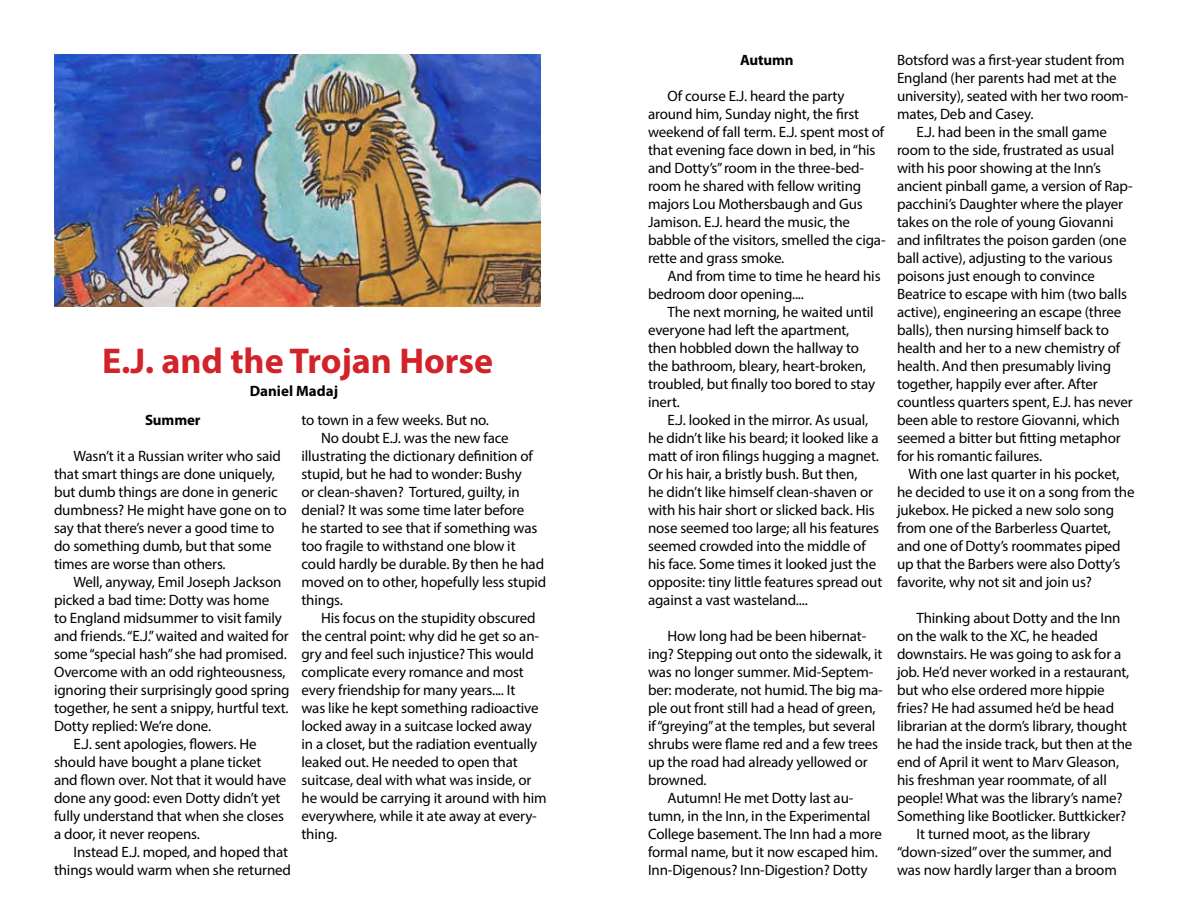
<style>
.page{position:relative;width:1188px;height:918px;background:#fff}
.page>*{position:absolute;margin:0;border:0;box-sizing:border-box;transform-origin:0 0}
.t1{font:700 36px "Myriad Pro";color:#d2232a}
.t2{font:15px/18px "Myriad Pro";letter-spacing:-.01em;color:#000}
.t3{font:700 15px "Myriad Pro";letter-spacing:-.01em;color:#000}
</style>
<div class="page">
<img style="left:54px;top:54px;width:487px;height:252px">
<h1 class="t1" style="left:102px;top:338px;width:393px">E.J. and the Trojan Horse</h1>
<p class="t2" style="left:302px;top:411px;width:189px">to town in a few weeks. But no.</p>
<p class="t2" style="left:321px;top:429px;width:189px">No doubt E.J. was the new face</p>
<p class="t2" style="left:302px;top:447px;width:233px">illustrating the dictionary definition of</p>
<p class="t2" style="left:302px;top:465px;width:222px">stupid, but he had to wonder: Bushy</p>
<p class="t2" style="left:302px;top:483px;width:220px">or clean-shaven? Tortured, guilty, in</p>
<p class="t2" style="left:302px;top:501px;width:224px">denial? It was some time later before</p>
<p class="t2" style="left:302px;top:519px;width:237px">he started to see that if something was</p>
<p class="t2" style="left:302px;top:537px;width:216px">too fragile to withstand one blow it</p>
<p class="t2" style="left:302px;top:555px;width:244px">could hardly be durable. By then he had</p>
<p class="t2" style="left:302px;top:573px;width:246px">moved on to other, hopefully less stupid</p>
<p class="t2" style="left:302px;top:591px;width:43px">things.</p>
<p class="t2" style="left:321px;top:609px;width:216px">His focus on the stupidity obscured</p>
<p class="t2" style="left:302px;top:627px;width:239px">the central point: why did he get so an-</p>
<p class="t2" style="left:302px;top:645px;width:234px">gry and feel such injustice? This would</p>
<p class="t2" style="left:302px;top:663px;width:224px">complicate every romance and most</p>
<p class="t2" style="left:302px;top:681px;width:216px">every friendship for many years.... It</p>
<p class="t2" style="left:302px;top:699px;width:239px">was like he kept something radioactive</p>
<p class="t2" style="left:302px;top:717px;width:232px">locked away in a suitcase locked away</p>
<p class="t2" style="left:302px;top:735px;width:237px">in a closet, but the radiation eventually</p>
<p class="t2" style="left:302px;top:753px;width:218px">leaked out. He needed to open that</p>
<p class="t2" style="left:302px;top:771px;width:231px">suitcase, deal with what was inside, or</p>
<p class="t2" style="left:302px;top:789px;width:247px">he would be carrying it around with him</p>
<p class="t2" style="left:302px;top:807px;width:237px">everywhere, while it ate away at every-</p>
<p class="t2" style="left:302px;top:825px;width:37px">thing.</p>
<p class="t3" style="left:250px;top:382px;width:90px">Daniel Madaj</p>
<p class="t3" style="left:145px;top:410px;width:57px">Summer</p>
<p class="t2" style="left:54px;top:447px;width:234px;text-indent:20px">Wasn’t it a Russian writer who said that smart things are done uniquely, but dumb things are done in generic dumbness? He might have gone on to say that there’s never a good time to do something dumb, but that some times are worse than others.</p>
<p class="t2" style="left:74px;top:573px;width:210px">Well, anyway, Emil Joseph Jackson</p>
<p class="t2" style="left:54px;top:591px;width:217px">picked a bad time: Dotty was home</p>
<p class="t2" style="left:54px;top:609px;width:230px">to England midsummer to visit family</p>
<p class="t2" style="left:54px;top:627px;width:236px">and friends. “E.J.” waited and waited for</p>
<p class="t2" style="left:54px;top:645px;width:234px">some “special hash” she had promised.</p>
<p class="t2" style="left:54px;top:663px;width:233px">Overcome with an odd righteousness,</p>
<p class="t2" style="left:54px;top:681px;width:237px">ignoring their surprisingly good spring</p>
<p class="t2" style="left:54px;top:699px;width:236px">together, he sent a snippy, hurtful text.</p>
<p class="t2" style="left:54px;top:717px;width:159px">Dotty replied: We’re done.</p>
<p class="t2" style="left:74px;top:735px;width:185px">E.J. sent apologies, flowers. He</p>
<p class="t2" style="left:54px;top:753px;width:209px">should have bought a plane ticket</p>
<p class="t2" style="left:54px;top:771px;width:234px">and flown over. Not that it would have</p>
<p class="t2" style="left:54px;top:789px;width:228px">done any good: even Dotty didn’t yet</p>
<p class="t2" style="left:54px;top:807px;width:231px">fully understand that when she closes</p>
<p class="t2" style="left:54px;top:825px;width:148px">a door, it never reopens.</p>
<p class="t2" style="left:74px;top:843px;width:216px">Instead E.J. moped, and hoped that</p>
<p class="t2" style="left:54px;top:861px;width:239px">things would warm when she returned</p>
<p class="t3" style="left:740px;top:50px;width:55px">Autumn</p>
<p class="t2" style="left:648px;top:87px;width:239px;text-indent:20px">Of course E.J. heard the party around him, Sunday night, the first weekend of fall term. E.J. spent most of that evening face down in bed, in “his and Dotty’s” room in the three-bed&shy;room he shared with fellow writing majors Lou Mothersbaugh and Gus Jamison. E.J. heard the music, the babble of the visitors, smelled the ciga&shy;rette and grass smoke.</p>
<p class="t2" style="left:648px;top:267px;width:234px;text-indent:20px">And from time to time he heard his bedroom door opening....</p>
<p class="t2" style="left:648px;top:303px;width:229px;text-indent:20px">The next morning, he waited until everyone had left the apartment, then hobbled down the hallway to the bathroom, bleary, heart-broken, troubled, but finally too bored to stay inert.</p>
<p class="t2" style="left:648px;top:411px;width:236px;text-indent:20px">E.J. looked in the mirror. As usual, he didn’t like his beard; it looked like a matt of iron filings hugging a magnet.<br>Or his hair, a bristly bush. But then,<br>he didn’t like himself clean-shaven or with his hair short or slicked back. His nose seemed too large; all his features seemed crowded into the middle of his face. Some times it looked just the opposite: tiny little features spread out against a vast wasteland....</p>
<p class="t2" style="left:668px;top:627px;width:200px">How long had be been hibernat-</p>
<p class="t2" style="left:648px;top:645px;width:236px">ing? Stepping out onto the sidewalk, it</p>
<p class="t2" style="left:648px;top:663px;width:227px">was no longer summer. Mid-Septem-</p>
<p class="t2" style="left:648px;top:681px;width:236px">ber: moderate, not humid. The big ma-</p>
<p class="t2" style="left:648px;top:699px;width:229px">ple out front still had a head of green,</p>
<p class="t2" style="left:648px;top:717px;width:229px">if “greying” at the temples, but several</p>
<p class="t2" style="left:648px;top:735px;width:232px">shrubs were flame red and a few trees</p>
<p class="t2" style="left:648px;top:753px;width:221px">up the road had already yellowed or</p>
<p class="t2" style="left:648px;top:771px;width:60px">browned.</p>
<p class="t2" style="left:668px;top:789px;width:187px">Autumn! He met Dotty last au-</p>
<p class="t2" style="left:648px;top:807px;width:224px">tumn, in the Inn, in the Experimental</p>
<p class="t2" style="left:648px;top:825px;width:235px">College basement. The Inn had a more</p>
<p class="t2" style="left:648px;top:843px;width:232px">formal name, but it now escaped him.</p>
<p class="t2" style="left:648px;top:861px;width:221px">Inn-Digenous? Inn-Digestion? Dotty</p>
<p class="t2" style="left:897px;top:51px;width:233px">Botsford was a first-year student from England (her parents had met at the university), seated with her two room&shy;mates, Deb and Casey.</p>
<p class="t2" style="left:897px;top:123px;width:237px;text-indent:19px">E.J. had been in the small game room to the side, frustrated as usual with his poor showing at the Inn’s ancient pinball game, a version of Rap&shy;pacchini’s Daughter where the player takes on the role of young Giovanni and infiltrates the poison garden (one ball active), adjusting to the various poisons just enough to convince Beatrice to escape with him (two balls active), engineering an escape (three balls), then nursing himself back to health and her to a new chemistry of health. And then presumably living together, happily ever after. After countless quarters spent, E.J. has never been able to restore Giovanni, which seemed a bitter but fitting metaphor for his romantic failures.</p>
<p class="t2" style="left:897px;top:465px;width:239px;text-indent:12px">With one last quarter in his pocket, he decided to use it on a song from the jukebox. He picked a new solo song from one of the Barberless Quartet, and one of Dotty’s roommates piped up that the Barbers were also Dotty’s favorite, why not sit and join us?</p>
<p class="t2" style="left:916px;top:609px;width:206px">Thinking about Dotty and the Inn</p>
<p class="t2" style="left:897px;top:627px;width:202px">on the walk to the XC, he headed</p>
<p class="t2" style="left:897px;top:645px;width:226px">downstairs. He was going to ask for a</p>
<p class="t2" style="left:897px;top:663px;width:234px">job. He’d never worked in a restaurant,</p>
<p class="t2" style="left:897px;top:681px;width:209px">but who else ordered more hippie</p>
<p class="t2" style="left:897px;top:699px;width:219px">fries? He had assumed he’d be head</p>
<p class="t2" style="left:897px;top:717px;width:232px">librarian at the dorm’s library, thought</p>
<p class="t2" style="left:897px;top:735px;width:237px">he had the inside track, but then at the</p>
<p class="t2" style="left:897px;top:753px;width:224px">end of April it went to Marv Gleason,</p>
<p class="t2" style="left:897px;top:771px;width:211px">his freshman year roommate, of all</p>
<p class="t2" style="left:897px;top:789px;width:227px">people! What was the library’s name?</p>
<p class="t2" style="left:897px;top:807px;width:231px">Something like Bootlicker. Buttkicker?</p>
<p class="t2" style="left:916px;top:825px;width:175px">It turned moot, as the library</p>
<p class="t2" style="left:897px;top:843px;width:217px">“down-sized” over the summer, and</p>
<p class="t2" style="left:897px;top:861px;width:221px">was now hardly larger than a broom</p>
</div>
